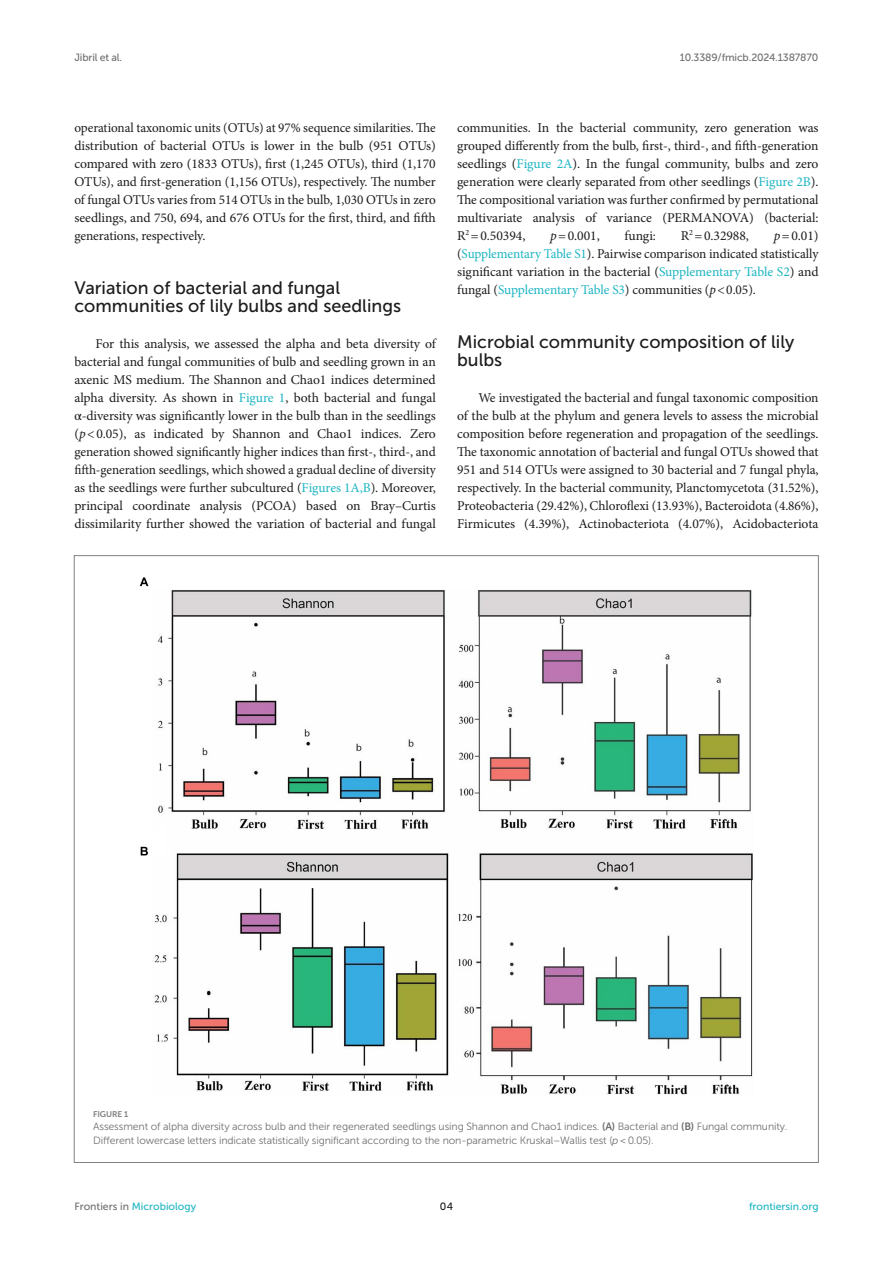
<style>
.page{position:relative;width:893px;height:1263px;background:#fff}
.page>*{position:absolute;margin:0;border:0;box-sizing:border-box;transform-origin:0 0}
.HEAD_2{font:18px/18px "Museo Sans 500";color:#1b1c1b}
.TEXT_FLUSH{font:13.5px/18px "Minion Pro";letter-spacing:-.005em;color:#1b1c1b;text-align:justify}
.FIG_LEG{font:10.5px/13.5px "Museo Sans 300";letter-spacing:-.01em;color:#706f70}
.t1{font:10.5px "Museo Sans 500";color:#1db5c3}
.t2{font:10.5px "Museo Sans 500";letter-spacing:-.015em;color:#706f70}
.t3{font:10.5px "Museo Sans 500";color:#1b1c1b}
.FIG_HD{font:8.25px "Museo Sans 700";letter-spacing:-.01em;color:#7e7f7f}
.s1{color:#1db5c3}
.s2{font-family:"STIX General"}
.s3{font-style:italic}
.s4{font-family:"Museo Sans 700"}
.s5{color:#706f70}
</style>
<div class="page">
<img style="left:139px;top:577px;width:614px;height:518px">
<p class="t2" style="left:74px;top:51px;width:49px">Jibril et al.</p>
<p class="t2" style="left:680px;top:51px;width:140px">10.3389/fmicb.2024.1387870</p>
<p class="TEXT_FLUSH" style="left:74px;top:119px;width:363px">operational taxonomic units (OTUs) at 97% sequence similarities. The distribution of bacterial OTUs is lower in the bulb (951 OTUs) compared with zero (1833 OTUs), first (1,245 OTUs), third (1,170<br>OTUs), and first-generation (1,156 OTUs), respectively. The number of fungal OTUs varies from 514 OTUs in the bulb, 1,030 OTUs in zero seedlings, and 750, 694, and 676 OTUs for the first, third, and fifth generations, respectively.</p>
<p class="HEAD_2" style="left:74px;top:279px;width:328px">Variation of bacterial and fungal communities of lily bulbs and seedlings</p>
<p class="TEXT_FLUSH" style="left:74px;top:335px;width:363px;text-indent:21px">For this analysis, we assessed the alpha and beta diversity of bacterial and fungal communities of bulb and seedling grown in an axenic MS medium. The Shannon and Chao1 indices determined alpha diversity. As shown in <span class="s1">Figure 1</span>, both bacterial and fungal <span class="s2">α</span>-diversity was significantly lower in the bulb than in the seedlings (<span class="s3">p</span>&lt;0.05), as indicated by Shannon and Chao1 indices. Zero generation showed significantly higher indices than first-, third-, and fifth-generation seedlings, which showed a gradual decline of diversity as the seedlings were further subcultured (<span class="s1">Figures 1A,B</span>). Moreover, principal coordinate analysis (PCOA) based on Bray–Curtis dissimilarity further showed the variation of bacterial and fungal</p>
<p class="TEXT_FLUSH" style="left:457px;top:119px;width:363px">communities. In the bacterial community, zero generation was grouped differently from the bulb, first-, third-, and fifth-generation seedlings (<span class="s1">Figure 2A</span>). In the fungal community, bulbs and zero generation were clearly separated from other seedlings (<span class="s1">Figure 2B</span>).<br>The compositional variation was further confirmed by permutational multivariate analysis of variance (PERMANOVA) (bacterial:<br>R<sup>2</sup> =0.50394,</p>
<p class="TEXT_FLUSH" style="left:550px;top:227px;width:51px"><span class="s3">p</span>=0.001,</p>
<p class="TEXT_FLUSH" style="left:624px;top:227px;width:33px">fungi:</p>
<p class="TEXT_FLUSH" style="left:681px;top:227px;width:70px">R<sup>2</sup> =0.32988,</p>
<p class="TEXT_FLUSH" style="left:457px;top:227px;width:363px;text-indent:317px"><span class="s3">p</span>=0.01) (<span class="s1">Supplementary Table S1</span>). Pairwise comparison indicated statistically significant variation in the bacterial (<span class="s1">Supplementary Table S2</span>) and fungal (<span class="s1">Supplementary Table S3</span>) communities (<span class="s3">p</span>&lt;0.05).</p>
<p class="HEAD_2" style="left:457px;top:333px;width:339px">Microbial community composition of lily bulbs</p>
<p class="TEXT_FLUSH" style="left:457px;top:389px;width:363px;text-indent:21px">We investigated the bacterial and fungal taxonomic composition of the bulb at the phylum and genera levels to assess the microbial composition before regeneration and propagation of the seedlings.<br>The taxonomic annotation of bacterial and fungal OTUs showed that 951 and 514 OTUs were assigned to 30 bacterial and 7 fungal phyla, respectively. In the bacterial community, Planctomycetota (31.52%), Proteobacteria (29.42%), Chloroflexi (13.93%), Bacteroidota (4.86%), Firmicutes (4.39%), Actinobacteriota (4.07%), Acidobacteriota</p>
<p class="FIG_HD" style="left:93px;top:1109px;width:37px">FIGURE 1</p>
<p class="FIG_LEG" style="left:93px;top:1120px;width:696px">Assessment of alpha diversity across bulb and their regenerated seedlings using Shannon and Chao1 indices. <span class="s4">(A)</span> Bacterial and <span class="s4">(B)</span> Fungal community.<br>Different lowercase letters indicate statistically significant according to the non-parametric Kruskal–Wallis test (<span class="s3">p</span> &lt; 0.05).</p>
<p class="t1" style="left:74px;top:1200px;width:123px"><span class="s5">Frontiers in</span> Microbiology</p>
<p class="t3" style="left:440px;top:1200px;width:15px">04</p>
<p class="t1" style="left:749px;top:1200px;width:71px">frontiersin.org</p>
</div>
